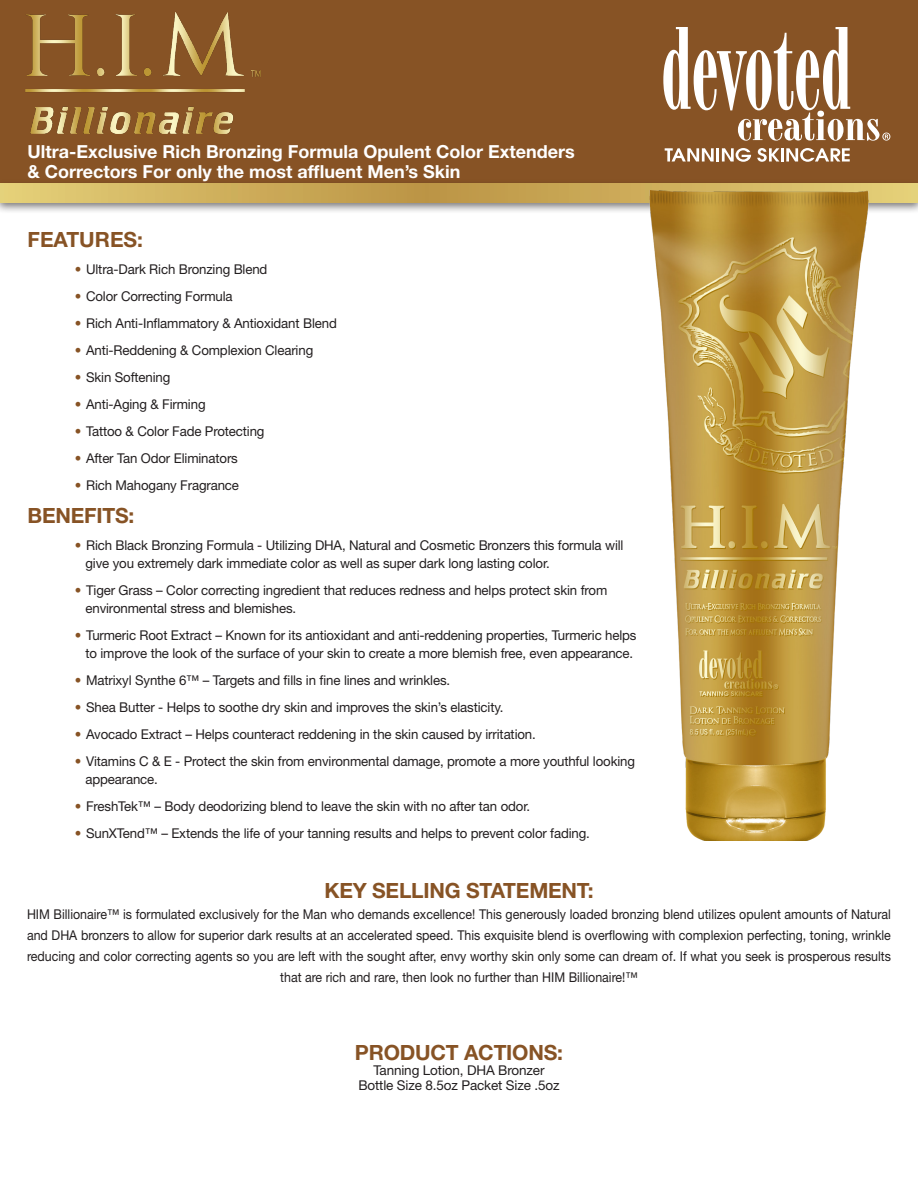
<style>
.page{position:relative;width:918px;height:1188px;background:#fff}
.page>*{position:absolute;margin:0;border:0;box-sizing:border-box;transform-origin:0 0}
.t1{font:700 21px "Helvetica Neue LT Std";letter-spacing:-.01em;color:#875325}
.t2{font:700 18px/19.5px "Helvetica Neue LT Std";color:#fff}
.t3{font:13.5px/18px "Helvetica Neue LT Std";letter-spacing:-.01em;color:#231f20}
.t4{font:13.5px/21px "Helvetica Neue LT Std";letter-spacing:-.01em;color:#231f20;text-align:center;scale:.92 1}
.s1{color:#875325}
</style>
<div class="page">
<div style="left:0;top:0;width:918px;height:184px;background:#875325"></div>
<div style="left:0;top:179px;width:918px;height:35px;background:#231f20;opacity:.62"></div>
<svg style="left:0;top:184px;width:918px;height:18px;background:#ceaf5c"></svg>
<img style="left:649px;top:190px;width:219px;height:651px">
<svg style="left:663px;top:27px;width:227px;height:114px"></svg>
<svg style="left:665px;top:148px;width:49px;height:14px"></svg>
<hr style="left:716px;top:148px;width:3px;height:14px;background:#fff">
<svg style="left:722px;top:148px;width:29px;height:14px"></svg>
<svg style="left:757px;top:148px;width:22px;height:14px"></svg>
<hr style="left:781px;top:148px;width:3px;height:14px;background:#fff">
<svg style="left:786px;top:148px;width:64px;height:14px"></svg>
<img style="left:25px;top:12px;width:236px;height:122px">
<p class="t2" style="left:28px;top:142px;width:549px">Ultra-Exclusive Rich Bronzing Formula Opulent Color Extenders &amp; Correctors For only the most affluent Men’s Skin</p>
<p class="t1" style="left:28px;top:226px;width:117px">FEATURES:</p>
<p class="t3" style="left:75px;top:260px;width:194px"><span class="s1">•</span> Ultra-Dark Rich Bronzing Blend</p>
<p class="t3" style="left:75px;top:287px;width:159px"><span class="s1">•</span> Color Correcting Formula</p>
<p class="t3" style="left:75px;top:314px;width:264px"><span class="s1">•</span> Rich Anti-Inflammatory &amp; Antioxidant Blend</p>
<p class="t3" style="left:75px;top:341px;width:240px"><span class="s1">•</span> Anti-Reddening &amp; Complexion Clearing</p>
<p class="t3" style="left:75px;top:368px;width:97px"><span class="s1">•</span> Skin Softening</p>
<p class="t3" style="left:75px;top:395px;width:132px"><span class="s1">•</span> Anti-Aging &amp; Firming</p>
<p class="t3" style="left:75px;top:422px;width:191px"><span class="s1">•</span> Tattoo &amp; Color Fade Protecting</p>
<p class="t3" style="left:75px;top:449px;width:165px"><span class="s1">•</span> After Tan Odor Eliminators</p>
<p class="t3" style="left:75px;top:476px;width:166px"><span class="s1">•</span> Rich Mahogany Fragrance</p>
<p class="t1" style="left:28px;top:503px;width:108px">BENEFITS:</p>
<p class="t3" style="left:85px;top:536px;width:540px;text-indent:-11px"><span class="s1">•</span> Rich Black Bronzing Formula - Utilizing DHA, Natural and Cosmetic Bronzers this formula will give you extremely dark immediate color as well as super dark long lasting color.</p>
<p class="t3" style="left:85px;top:581px;width:523px;text-indent:-11px"><span class="s1">•</span> Tiger Grass – Color correcting ingredient that reduces redness and helps protect skin from environmental stress and blemishes.</p>
<p class="t3" style="left:75px;top:626px;width:563px;text-align:center"><span class="s1">•</span> Turmeric Root Extract – Known for its antioxidant and anti-reddening properties, Turmeric helps to improve the look of the surface of your skin to create a more blemish free, even appearance.</p>
<p class="t3" style="left:75px;top:671px;width:377px"><span class="s1">•</span> Matrixyl Synthe 6™ – Targets and fills in fine lines and wrinkles.</p>
<p class="t3" style="left:75px;top:698px;width:430px"><span class="s1">•</span> Shea Butter - Helps to soothe dry skin and improves the skin’s elasticity.</p>
<p class="t3" style="left:75px;top:725px;width:463px"><span class="s1">•</span> Avocado Extract – Helps counteract reddening in the skin caused by irritation.</p>
<p class="t3" style="left:85px;top:752px;width:551px;text-indent:-11px"><span class="s1">•</span> Vitamins C &amp; E - Protect the skin from environmental damage, promote a more youthful looking appearance.</p>
<p class="t3" style="left:75px;top:797px;width:457px"><span class="s1">•</span> FreshTek™ – Body deodorizing blend to leave the skin with no after tan odor.</p>
<p class="t3" style="left:75px;top:824px;width:517px"><span class="s1">•</span> SunXTend™ – Extends the life of your tanning results and helps to prevent color fading.</p>
<p class="t1" style="left:324px;top:878px;width:271px">KEY SELLING STATEMENT:</p>
<p class="t4" style="left:27px;top:904px;width:941px">HIM Billionaire™ is formulated exclusively for the Man who demands excellence! This generously loaded bronzing blend utilizes opulent amounts of Natural and DHA bronzers to allow for superior dark results at an accelerated speed. This exquisite blend is overflowing with complexion perfecting, toning, wrinkle reducing and color correcting agents so you are left with the sought after, envy worthy skin only some can dream of. If what you seek is prosperous results that are rich and rare, then look no further than HIM Billionaire!™</p>
<p class="t1" style="left:355px;top:1040px;width:210px">PRODUCT ACTIONS:</p>
<p class="t3" style="left:358px;top:1063px;width:203px;line-height:15px;text-align:center">Tanning Lotion, DHA Bronzer<br>Bottle Size 8.5oz Packet Size .5oz</p>
</div>
